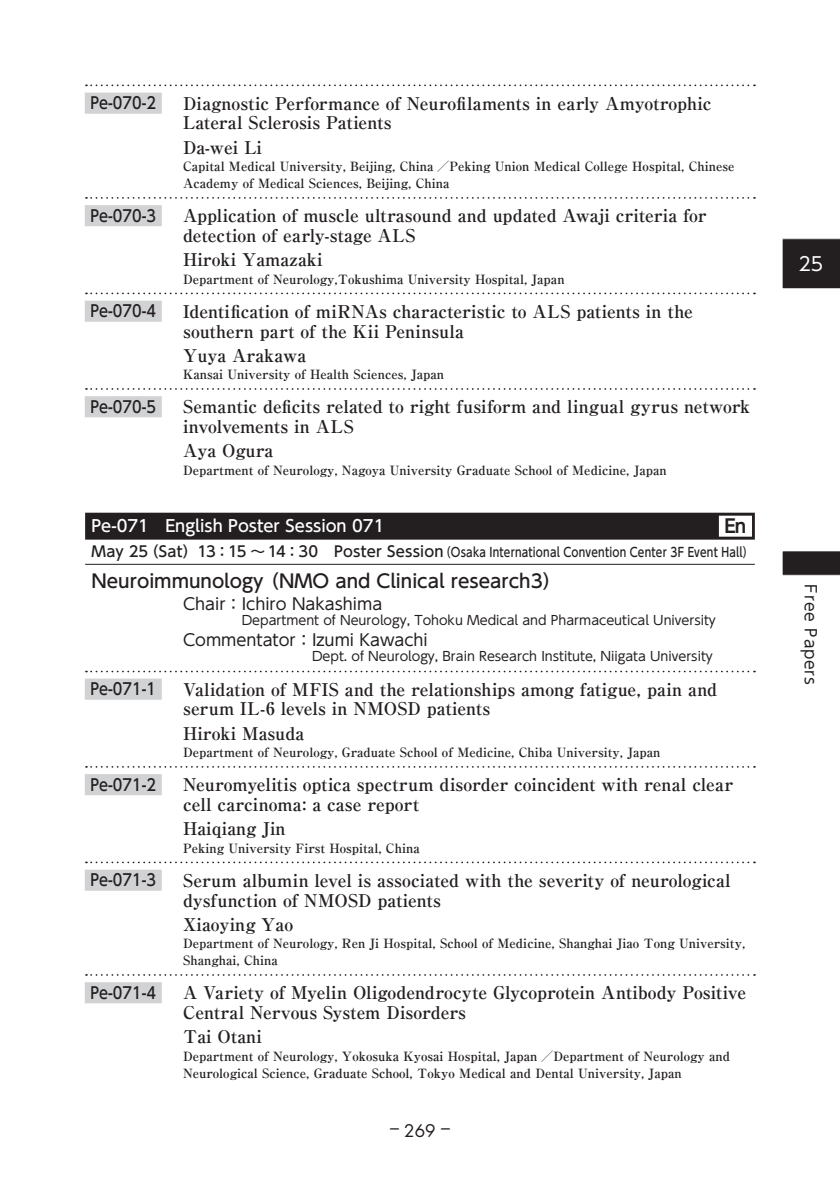
<style>
.page{position:relative;width:840px;height:1191px;background:#fff}
.page>*{position:absolute;margin:0;border:0;box-sizing:border-box;transform-origin:0 0}
.t1{font:18.8px "UD Shin Go Pr 6 N";color:#fff}
.t2{font:500 18.4px "UD Shin Go Pr 6 N";color:#231f20}
.t3{font:700 18.4px "UD Shin Go Pr 6 N De";color:#231f20}
.t4{font:700 17.6px/19.8px "Ryumin Pr 6 N";color:#231f20}
.t5{font:17px "Futura Std";color:#231f20;scale:2.5 1}
.t6{font:500 16.2px "UD Shin Go Pr 6 N";color:#231f20;scale:.9 1}
.t7{font:16.2px "UD Shin Go Pr 6 N";color:#231f20}
.t8{font:500 16.2px "UD Shin Go Pr 6 N";color:#fff}
.t9{font:15.6px "UD Shin Go Pr 6 N";letter-spacing:.05em;color:#231f20}
.t10{font:700 12.8px/17px "Ryumin Pr 6 N";color:#231f20}
.t11{font:12.8px "UD Shin Go Pr 6 N";color:#231f20}
.t12{font:500 12.8px "UD Shin Go Pr 6 N";letter-spacing:.02em;color:#231f20;scale:.83 1}
.s1{font-size:14.8px}
</style>
<div class="page">
<svg style="left:86px;top:84px;width:668px;height:2px"></svg>
<div style="left:85px;top:93px;width:77px;height:21px;background:#d1d2d4"></div>
<svg style="left:86px;top:197px;width:668px;height:2px"></svg>
<div style="left:85px;top:205px;width:77px;height:21px;background:#d1d2d4"></div>
<svg style="left:86px;top:292px;width:668px;height:2px"></svg>
<div style="left:85px;top:301px;width:77px;height:21px;background:#d1d2d4"></div>
<svg style="left:86px;top:388px;width:668px;height:2px"></svg>
<div style="left:85px;top:396px;width:77px;height:21px;background:#d1d2d4"></div>
<div style="left:85px;top:513px;width:669px;height:26px;background:#231f20"></div>
<div style="left:718px;top:515px;width:33px;height:21px;background:#fff"></div>
<hr style="left:85px;top:564px;width:669px;height:1px;background:#231f20">
<svg style="left:86px;top:670px;width:668px;height:2px"></svg>
<div style="left:85px;top:678px;width:77px;height:21px;background:#d1d2d4"></div>
<svg style="left:86px;top:766px;width:668px;height:1px"></svg>
<div style="left:85px;top:774px;width:77px;height:21px;background:#d1d2d4"></div>
<svg style="left:86px;top:861px;width:668px;height:2px"></svg>
<div style="left:85px;top:869px;width:77px;height:21px;background:#d1d2d4"></div>
<svg style="left:86px;top:974px;width:668px;height:1px"></svg>
<div style="left:85px;top:982px;width:77px;height:21px;background:#d1d2d4"></div>
<svg style="left:782px;top:238px;width:57px;height:51px;background:#2c292a"></svg>
<svg style="left:782px;top:551px;width:57px;height:25px"></svg>
<p class="t6" style="left:90px;top:90px;width:74px">Pe-070-2</p>
<p class="t4" style="left:183px;top:92px;width:529px">Diagnostic Performance of Neurofilaments in early Amyotrophic<br>Lateral Sclerosis Patients</p>
<p class="t4" style="left:183px;top:136px;width:80px">Da-wei Li</p>
<p class="t10" style="left:183px;top:157px;width:552px">Capital Medical University, Beijing, China ／Peking Union Medical College Hospital, Chinese<br>Academy of Medical Sciences, Beijing, China</p>
<p class="t6" style="left:90px;top:203px;width:74px">Pe-070-3</p>
<p class="t4" style="left:183px;top:205px;width:524px">Application of muscle ultrasound and updated Awaji criteria for detection of early-stage ALS</p>
<p class="t4" style="left:183px;top:249px;width:141px">Hiroki Yamazaki</p>
<p class="t10" style="left:183px;top:270px;width:383px">Department of Neurology,Tokushima University Hospital, Japan</p>
<p class="t6" style="left:90px;top:298px;width:74px">Pe-070-4</p>
<p class="t4" style="left:183px;top:300px;width:511px">Identification of miRNAs characteristic to ALS patients in the southern part of the Kii Peninsula</p>
<p class="t4" style="left:183px;top:344px;width:125px">Yuya Arakawa</p>
<p class="t10" style="left:183px;top:365px;width:262px">Kansai University of Health Sciences, Japan</p>
<p class="t6" style="left:90px;top:394px;width:74px">Pe-070-5</p>
<p class="t4" style="left:183px;top:396px;width:568px">Semantic deficits related to right fusiform and lingual gyrus network involvements in ALS</p>
<p class="t4" style="left:183px;top:440px;width:92px">Aya Ogura</p>
<p class="t10" style="left:183px;top:461px;width:485px">Department of Neurology, Nagoya University Graduate School of Medicine, Japan</p>
<p class="t8" style="left:91px;top:513px;width:294px">Pe-071　English Poster Session 071</p>
<p class="t3" style="left:724px;top:511px;width:23px">En</p>
<p class="t12" style="left:91px;top:541px;width:798px"><span class="s1">May 25（Sat）13：15 ～ 14：30　Poster Session</span>（Osaka International Convention Center 3F Event Hall）</p>
<p class="t2" style="left:91px;top:566px;width:471px">Neuroimmunology （NMO and Clinical research3）</p>
<p class="t7" style="left:183px;top:590px;width:217px">Chair：Ichiro Nakashima　</p>
<p class="t11" style="left:242px;top:610px;width:475px">Department of Neurology, Tohoku Medical and Pharmaceutical University</p>
<p class="t7" style="left:183px;top:627px;width:262px">Commentator：Izumi Kawachi　</p>
<p class="t11" style="left:312px;top:646px;width:402px">Dept. of Neurology, Brain Research Institute, Niigata University</p>
<p class="t6" style="left:90px;top:676px;width:74px">Pe-071-1</p>
<p class="t4" style="left:183px;top:678px;width:535px">Validation of MFIS and the relationships among fatigue, pain and serum IL-6 levels in NMOSD patients</p>
<p class="t4" style="left:183px;top:722px;width:123px">Hiroki Masuda</p>
<p class="t10" style="left:183px;top:743px;width:478px">Department of Neurology, Graduate School of Medicine, Chiba University, Japan</p>
<p class="t6" style="left:90px;top:771px;width:74px">Pe-071-2</p>
<p class="t4" style="left:183px;top:774px;width:551px">Neuromyelitis optica spectrum disorder coincident with renal clear cell carcinoma: a case report</p>
<p class="t4" style="left:183px;top:818px;width:104px">Haiqiang Jin</p>
<p class="t10" style="left:183px;top:838px;width:238px">Peking University First Hospital, China</p>
<p class="t6" style="left:90px;top:867px;width:74px">Pe-071-3</p>
<p class="t4" style="left:183px;top:869px;width:549px">Serum albumin level is associated with the severity of neurological dysfunction of NMOSD patients</p>
<p class="t4" style="left:183px;top:913px;width:112px">Xiaoying Yao</p>
<p class="t10" style="left:183px;top:934px;width:563px">Department of Neurology, Ren Ji Hospital, School of Medicine, Shanghai Jiao Tong University,<br>Shanghai, China</p>
<p class="t6" style="left:90px;top:979px;width:74px">Pe-071-4</p>
<p class="t4" style="left:183px;top:982px;width:564px">A Variety of Myelin Oligodendrocyte Glycoprotein Antibody Positive<br>Central Nervous System Disorders</p>
<p class="t4" style="left:183px;top:1025px;width:80px">Tai Otani</p>
<p class="t10" style="left:183px;top:1046px;width:548px">Department of Neurology, Yokosuka Kyosai Hospital, Japan ／Department of Neurology and<br>Neurological Science, Graduate School, Tokyo Medical and Dental University, Japan</p>
<p class="t5" style="left:390px;top:1120px;width:25px">-269 -</p>
<p class="t1" style="left:797px;top:248px;width:26px">25</p>
<p class="t9" style="left:823px;top:584px;width:102px;rotate:90deg">Free Papers</p>
</div>
